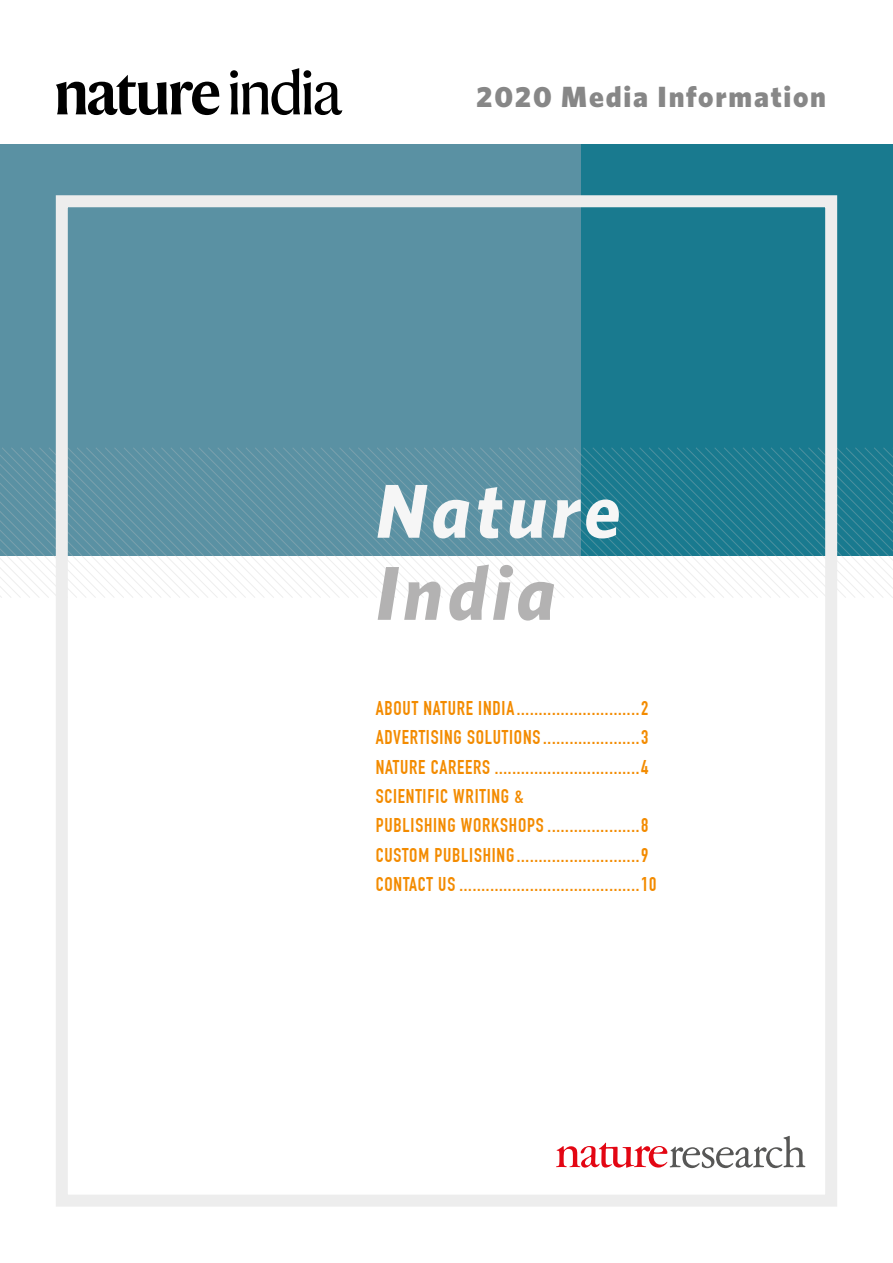
<style>
.page{position:relative;width:893px;height:1263px;background:#fff}
.page>*{position:absolute;margin:0;border:0;box-sizing:border-box;transform-origin:0 0}
.t1{font:italic 700 76.5px "Whitney";letter-spacing:.06em;color:#f6f6f6}
.t2{font:italic 700 76.5px "Whitney";letter-spacing:.06em;color:#b3b2b2}
.t3{font:900 29.25px "Whitney";letter-spacing:.06em;color:#878787}
.t4{font:700 19.5px/29.4px "DIN Condensed";letter-spacing:.04em;color:#f38b00}
</style>
<div class="page">
<svg style="left:56px;top:68px;width:286px;height:47px"></svg>
<div style="left:350px;top:144px;width:543px;height:412px;background:#197a8f"></div>
<div style="left:0;top:144px;width:580px;height:412px;background:#5a91a3"></div>
<svg style="left:0;top:447px;width:893px;height:151px"></svg>
<div style="left:56px;top:195px;width:781px;height:1011px;border:12px solid #ededed"></div>
<svg style="left:556px;top:1136px;width:249px;height:32px"></svg>
<h2 class="t3" style="left:476px;top:77px;width:351px">2020 Media Information</h2>
<h1 class="t1" style="left:376px;top:460px;width:247px">Nature</h1>
<h1 class="t2" style="left:376px;top:542px;width:181px">India</h1>
<p class="t4" style="left:376px;top:693px;width:282px">ABOUT NATURE INDIA............................2<br>ADVERTISING SOLUTIONS......................3<br>NATURE CAREERS .................................4<br>SCIENTIFIC WRITING &amp;<br>PUBLISHING WORKSHOPS .....................8<br>CUSTOM PUBLISHING............................9<br>CONTACT US .........................................10</p>
</div>
